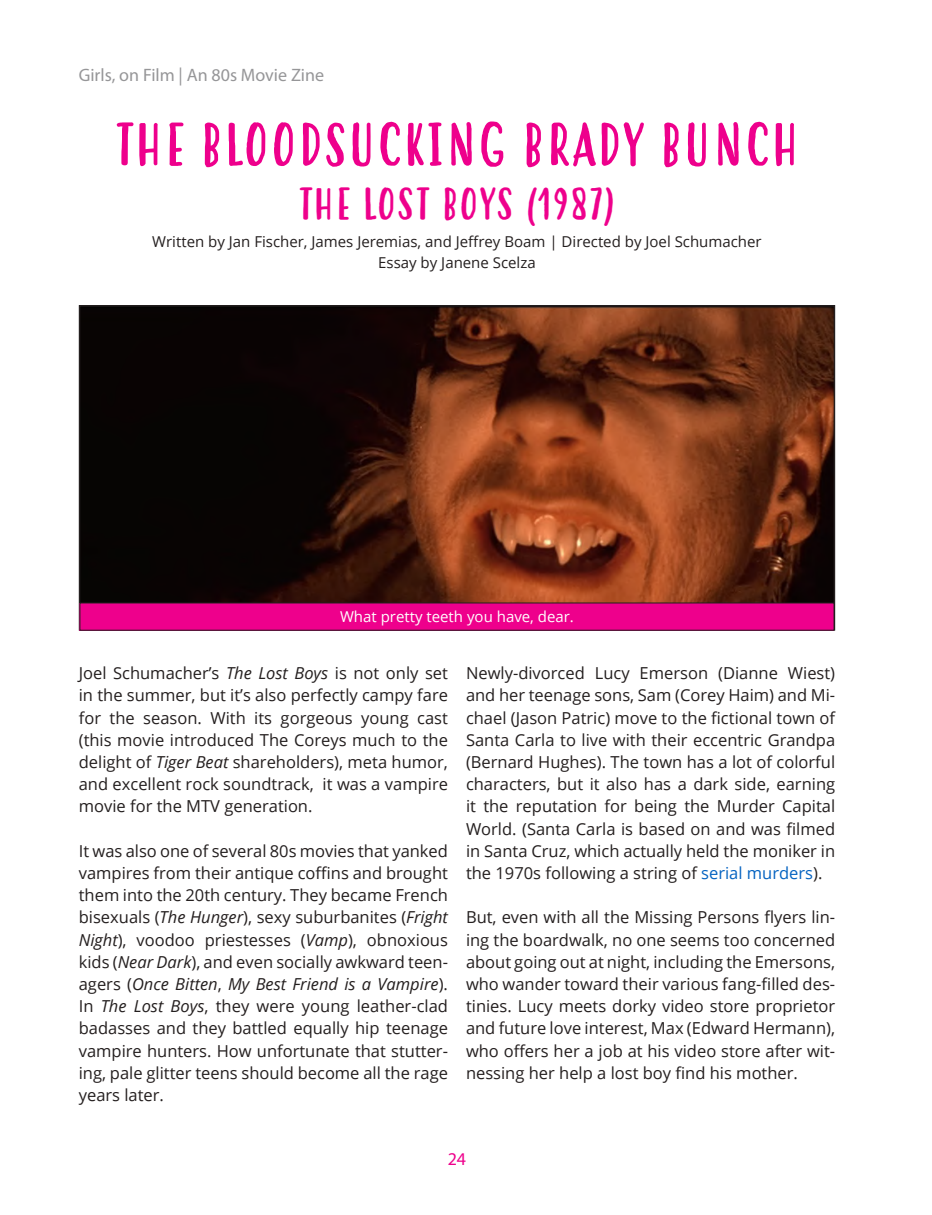
<style>
.page{position:relative;width:932px;height:1215px;background:#fff}
.page>*{position:absolute;margin:0;border:0;box-sizing:border-box;transform-origin:0 0}
.t1{font:60px "Hastoler";color:#ee008c}
.t2{font:45px "Hastoler";color:#ee008c}
.t3{font:18px "Myriad Pro";color:#969698}
.t4{font:18px "Myriad Pro";color:#ee008c}
.t5{font:16.5px/22.2px "Open Sans";color:#241f1f;text-align:justify}
.t6{font:15px/21px "Open Sans";color:#241f1f;text-align:center}
.t7{font:15px "Open Sans";color:#fff}
.s1{font-style:italic}
.s2{color:#0563c1}
</style>
<div class="page">
<img style="left:82px;top:308px;width:750px;height:295px">
<div style="left:80px;top:603px;width:754px;height:27px;background:#ee008c"></div>
<div style="left:80px;top:603px;width:754px;height:28px;border:1px solid #241f1f"></div>
<p class="t3" style="left:79px;top:64px;width:247px">Girls, on Film | An 80s Movie Zine</p>
<h1 class="t1" style="left:114px;top:112px;width:687px">THE BLOODSUCKING BRADY BUNCH</h1>
<h2 class="t2" style="left:298px;top:179px;width:320px">THE LOST BOYS (1987)</h2>
<p class="t6" style="left:152px;top:231px;width:611px">Written by Jan Fischer, James Jeremias, and Jeffrey Boam | Directed by Joel Schumacher<br>Essay by Janene Scelza</p>
<p class="t7" style="left:340px;top:607px;width:235px">What pretty teeth you have, dear.</p>
<p class="t5" style="left:79px;top:662px;width:371px">Joel Schumacher’s <span class="s1">The Lost Boys</span> is not only set in the summer, but it’s also perfectly campy fare for the season. With its gorgeous young cast (this movie introduced The Coreys much to the delight of <span class="s1">Tiger Beat</span> shareholders), meta humor, and excellent rock soundtrack, it was a vampire movie for the MTV generation.</p>
<p class="t5" style="left:79px;top:839px;width:371px">It was also one of several 80s movies that yanked vampires from their antique coffins and brought them into the 20th century. They became French bisexuals (<span class="s1">The Hunger</span>), sexy suburbanites (<span class="s1">Fright Night</span>), voodoo priestesses (<span class="s1">Vamp</span>), obnoxious kids (<span class="s1">Near Dark</span>), and even socially awkward teen&shy;agers (<span class="s1">Once Bitten</span>, <span class="s1">My Best Friend is a Vampire</span>).<br>In <span class="s1">The Lost Boys</span>, they were young leather-clad badasses and they battled equally hip teenage vampire hunters. How unfortunate that stutter&shy;ing, pale glitter teens should become all the rage years later.</p>
<p class="t5" style="left:466px;top:662px;width:371px">Newly-divorced Lucy Emerson (Dianne Wiest) and her teenage sons, Sam (Corey Haim) and Mi&shy;chael (Jason Patric) move to the fictional town of Santa Carla to live with their eccentric Grandpa (Bernard Hughes). The town has a lot of colorful characters, but it also has a dark side, earning it the reputation for being the Murder Capital World. (Santa Carla is based on and was filmed in Santa Cruz, which actually held the moniker in the 1970s following a string of <span class="s2">serial murders</span>).</p>
<p class="t5" style="left:466px;top:906px;width:371px">But, even with all the Missing Persons flyers lin&shy;ing the boardwalk, no one seems too concerned about going out at night, including the Emersons, who wander toward their various fang-filled des&shy;tinies. Lucy meets dorky video store proprietor and future love interest, Max (Edward Hermann), who offers her a job at his video store after wit&shy;nessing her help a lost boy find his mother.</p>
<p class="t4" style="left:448px;top:1148px;width:20px">24</p>
</div>
